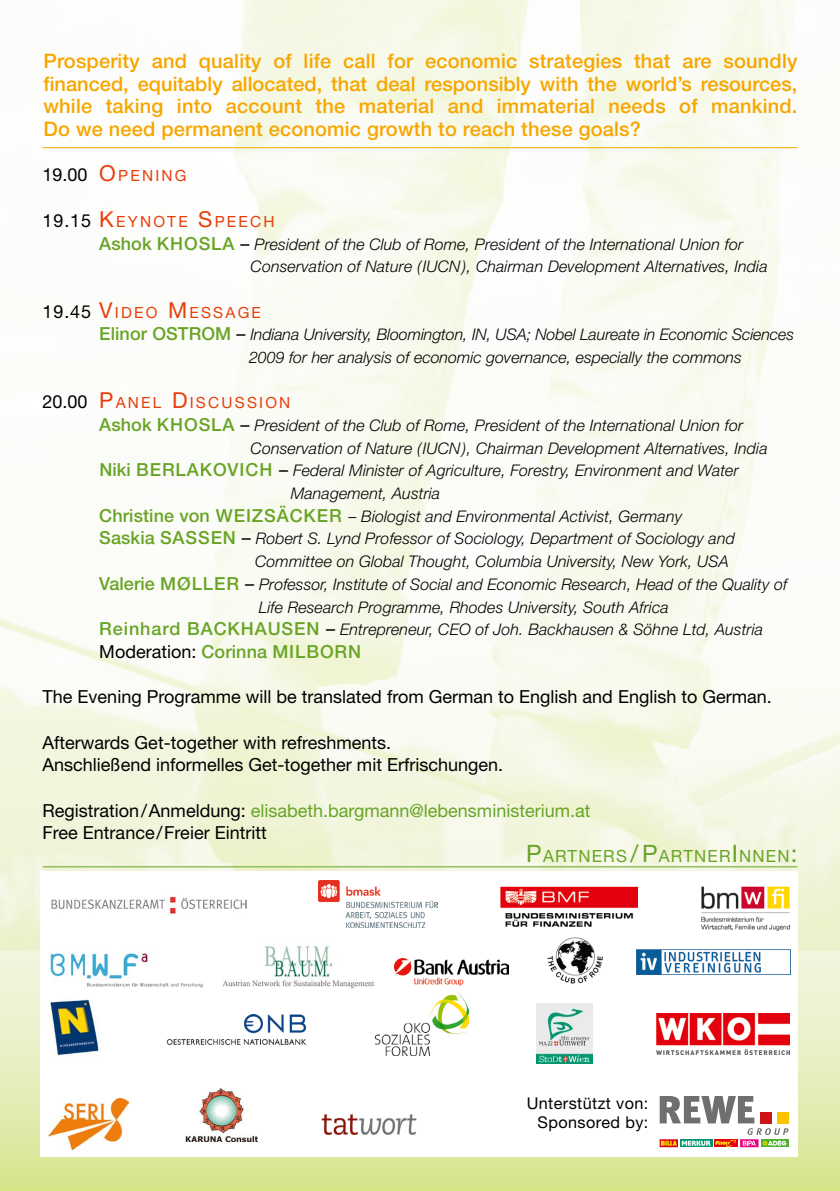
<style>
.page{position:relative;width:840px;height:1191px;background:#fff}
.page>*{position:absolute;margin:0;border:0;box-sizing:border-box;transform-origin:0 0}
.t1{font:500 20px/22.6px "Helvetica Neue";letter-spacing:.01em;color:#f7a600;text-align:justify}
.t2{font:18px/22.6px "Helvetica Neue";color:#000}
.t3{font:500 18px "Helvetica Neue";letter-spacing:.05em;color:#68a425}
.t4{font:16.8px "Helvetica Neue";letter-spacing:.07em;color:#68a425}
.t5{font:16.2px/19.4px "Helvetica Neue";letter-spacing:.025em;color:#000;text-align:right}
.t6{font:italic 300 16px/22.6px "Helvetica Neue";letter-spacing:.005em;color:#000}
.t7{font:15.4px "Helvetica Neue";letter-spacing:.145em;color:#e73f0c}
.s1{font-size:18px;color:#000}
.s2{font-size:22px}
.s3{font-weight:500;font-style:normal;font-size:18px;color:#68a425}
.s4{font-weight:400;font-style:normal;font-size:18px}
.s5{font-style:normal}
.s6{font-weight:400;color:#000}
.s7{color:#68a425}
.s8{font-size:24px}
</style>
<div class="page">
<svg style="left:0;top:950px;width:839px;height:241px;background:#dfe8a3"></svg>
<div style="left:40px;top:871px;width:757px;height:286px;background:#fff"></div>
<hr style="left:43px;top:866px;width:754px;height:1px;background:#68a425">
<img style="left:186px;top:1089px;width:72px;height:52px">
<img style="left:48px;top:1098px;width:81px;height:51px">
<img style="left:375px;top:992px;width:93px;height:63px">
<img style="left:51px;top:896px;width:195px;height:20px">
<img style="left:500px;top:886px;width:136px;height:41px">
<img style="left:166px;top:1014px;width:141px;height:31px">
<img style="left:656px;top:1013px;width:132px;height:41px">
<img style="left:536px;top:1003px;width:56px;height:60px">
<img style="left:547px;top:937px;width:56px;height:47px">
<img style="left:50px;top:952px;width:153px;height:36px">
<img style="left:394px;top:958px;width:114px;height:28px">
<img style="left:50px;top:999px;width:50px;height:57px">
<img style="left:636px;top:949px;width:153px;height:25px">
<img style="left:701px;top:886px;width:89px;height:44px">
<img style="left:223px;top:946px;width:152px;height:42px">
<img style="left:318px;top:880px;width:119px;height:47px">
<div style="left:659px;top:1139px;width:18px;height:8px;background:#d2041c"></div>
<div style="left:739px;top:1139px;width:19px;height:8px;background:#e5007d"></div>
<div style="left:679px;top:1139px;width:32px;height:8px;background:#009770"></div>
<svg style="left:714px;top:1146px;width:23px;height:1px"></svg>
<div style="left:760px;top:1139px;width:28px;height:8px;background:#51ae30"></div>
<svg style="left:659px;top:1096px;width:129px;height:50px"></svg>
<hr style="left:43px;top:147px;width:754px;height:1px;background:#f7a600">
<img style="left:321px;top:1114px;width:96px;height:21px">
<p class="t1" style="left:43px;top:49px;width:755px">Prosperity and quality of life call for economic strategies that are soundly financed, equitably allocated, that deal responsibly with the world’s resources, while taking into account the material and immaterial needs of mankind.<br>Do we need permanent economic growth to reach these goals?</p>
<p class="t7" style="left:43px;top:167px;width:145px"><span class="s1">19.00</span> <span class="s2">O</span>PENING</p>
<p class="t7" style="left:43px;top:212px;width:233px"><span class="s1">19.15</span> <span class="s2">K</span>EYNOTE <span class="s2">S</span>PEECH</p>
<p class="t6" style="left:250px;top:232px;width:518px;text-indent:-151px"><span class="s3">Ashok Khosla</span> <span class="s4">–</span> President of the Club of Rome, President of the International Union for<br>Conservation of Nature (IUCN), Chairman Development Alternatives, India</p>
<p class="t7" style="left:43px;top:303px;width:220px"><span class="s1">19.45</span> <span class="s2">V</span>IDEO <span class="s2">M</span>ESSAGE</p>
<p class="t6" style="left:249px;top:323px;width:546px;text-indent:-150px"><span class="s3">Elinor Ostrom</span> <span class="s4">–</span> Indiana University, Bloomington, IN, USA; Nobel Laureate in Economic Sciences<br>2009 for her analysis of economic governance, especially the commons</p>
<p class="t7" style="left:43px;top:394px;width:249px"><span class="s1">20.00</span> <span class="s2">P</span>ANEL <span class="s2">D</span>ISCUSSION</p>
<p class="t3" style="left:43px;top:414px;width:36px">A</p>
<p class="t6" style="left:111px;top:414px;width:633px"><span class="s3">shok Khosla</span> <span class="s4">–</span> President of the Club of Rome, President of the International Union for</p>
<p class="t6" style="left:250px;top:436px;width:518px">Conservation of Nature (IUCN), Chairman Development Alternatives, India</p>
<p class="t6" style="left:99px;top:459px;width:640px"><span class="s3">Niki B erlakovich</span> <span class="s4">–</span> Federal Minister of Agriculture, Forestry, Environment and Water</p>
<p class="t6" style="left:290px;top:482px;width:151px">Management, Austria</p>
<p class="t6" style="left:99px;top:504px;width:584px"><span class="s3">Christine von Weizsäcker</span> <span class="s5">–</span> Biologist and Environmental Activist, Germany</p>
<p class="t6" style="left:99px;top:527px;width:636px"><span class="s3">Saskia Sassen</span> <span class="s4">–</span> Robert S. Lynd Professor of Sociology, Department of Sociology and</p>
<p class="t6" style="left:255px;top:550px;width:475px">Committee on Global Thought, Columbia University, New York, USA</p>
<p class="t6" style="left:99px;top:572px;width:689px"><span class="s3">Valerie M øller</span> <span class="s4">–</span> Professor, Institute of Social and Economic Research, Head of the Quality of</p>
<p class="t6" style="left:259px;top:595px;width:411px">Life Research Programme, Rhodes University, South Africa</p>
<p class="t3" style="left:43px;top:618px;width:36px">R</p>
<p class="t6" style="left:113px;top:618px;width:651px"><span class="s3">einhard Backhausen</span> <span class="s4">–</span> Entrepreneur, CEO of Joh. Backhausen &amp; Söhne Ltd, Austria</p>
<p class="t2" style="left:43px;top:640px;width:37px">M</p>
<p class="t3" style="left:115px;top:641px;width:247px"><span class="s6">oderation:</span> Corinna M ilborn</p>
<p class="t2" style="left:43px;top:685px;width:730px">The Evening Programme will be translated from German to English and English to German.</p>
<p class="t2" style="left:43px;top:730px;width:462px">Afterwards Get-together with refreshments.<br>Anschließend informelles Get-together mit Erfrischungen.</p>
<p class="t2" style="left:43px;top:798px;width:549px">Registration/Anmeldung: <span class="s7">elisabeth.bargmann@lebensministerium.at<br></span>Free Entrance/Freier Eintritt</p>
<p class="t4" style="left:526px;top:846px;width:272px"><span class="s8">P</span>ARTNERS <span class="s8">/P</span>ARTNER<span class="s8">I</span> NNEN<span class="s8">:</span></p>
<p class="t5" style="left:526px;top:1093px;width:123px">Unterstützt von:<br>Sponsored by:</p>
</div>
